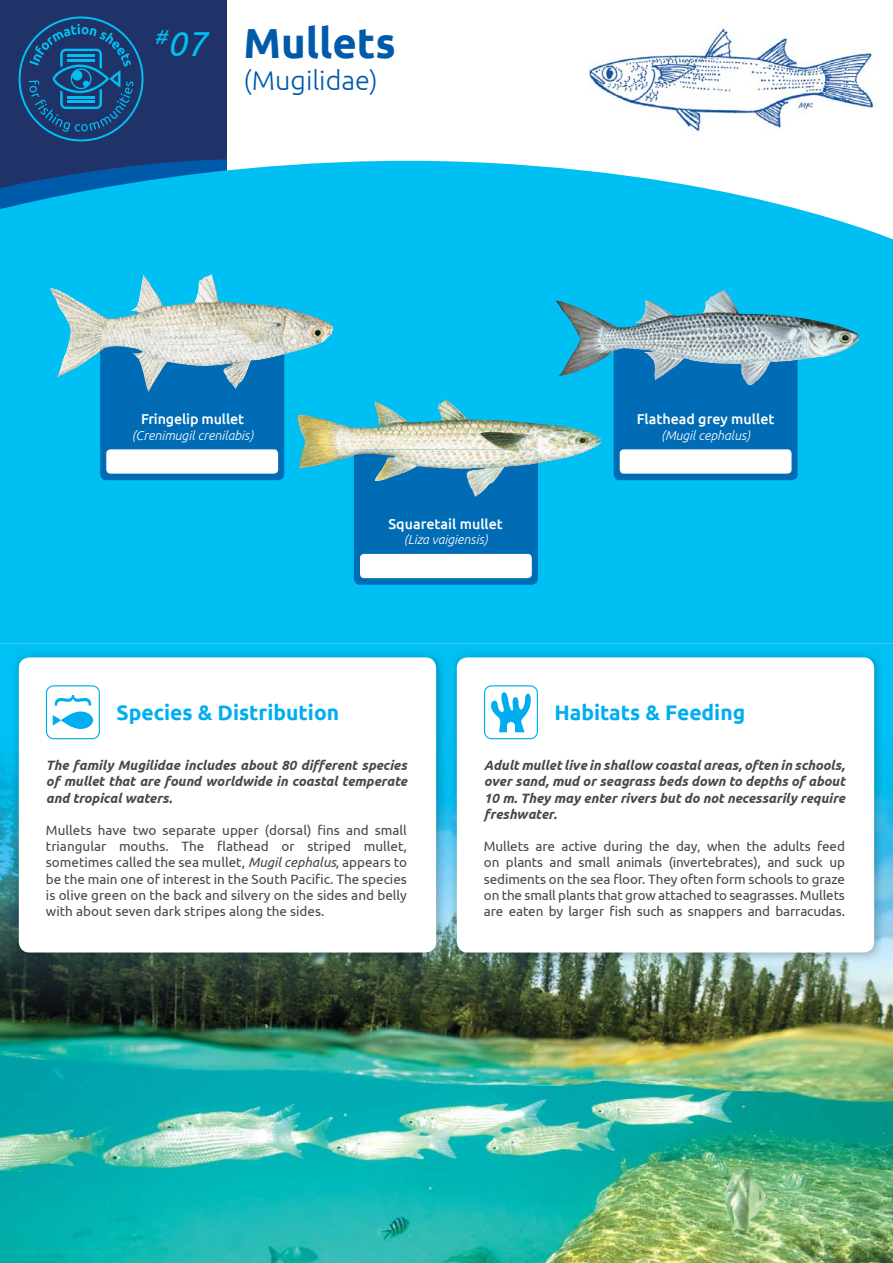
<style>
.page{position:relative;width:893px;height:1263px;background:#fff}
.page>*{position:absolute;margin:0;border:0;box-sizing:border-box;transform-origin:0 0}
.t1{font:700 42px "Ubuntu";color:#005aaa}
.t2{font:300 27px "Ubuntu";color:#005aaa}
.t3{font:700 21px "Ubuntu";color:#00aeef}
.t4{font:500 14.25px "Ubuntu";color:#fff}
.t5{font:13.5px/16.2px "Ubuntu";letter-spacing:-.01em;color:#484749;text-align:justify}
.t6{font:italic 700 13.5px/16.2px "Ubuntu";color:#484749;text-align:justify}
.t7{font:italic 300 12.9px "Ubuntu";color:#fff}
.s1{font-weight:400;font-style:italic;font-size:34.65px;color:#00c0f3}
.s2{font-style:italic}
</style>
<div class="page">
<img style="left:0;top:643px;width:893px;height:620px">
<div style="left:0;top:0;width:244px;height:210px;background:#203368"></div>
<div style="left:227px;top:0;width:666px;height:251px;background:#fff"></div>
<svg style="left:19px;top:16px;width:125px;height:125px"></svg>
<img style="left:589px;top:26px;width:287px;height:106px">
<svg style="left:0;top:159px;width:893px;height:484px;fill:#00c0f3"></svg>
<img style="left:12px;top:651px;width:434px;height:311px">
<div style="left:19px;top:657px;width:417px;height:296px;background:#fff;border-radius:11px"></div>
<svg style="left:46px;top:685px;width:54px;height:54px"></svg>
<img style="left:450px;top:651px;width:433px;height:311px">
<div style="left:457px;top:657px;width:417px;height:296px;background:#fff;border-radius:11px"></div>
<svg style="left:484px;top:685px;width:54px;height:54px"></svg>
<div style="left:100px;top:345px;width:184px;height:135px;background:#006cb6;border-radius:6px"></div>
<svg style="left:614px;top:345px;width:184px;height:135px;fill:#006cb6"></svg>
<div style="left:620px;top:449px;width:171px;height:25px;background:#fff;border-radius:4px"></div>
<svg style="left:354px;top:449px;width:184px;height:136px;fill:#006cb6"></svg>
<img style="left:297px;top:398px;width:174px;height:55px">
<img style="left:354px;top:449px;width:184px;height:4px">
<div style="left:360px;top:554px;width:172px;height:24px;background:#fff;border-radius:4px"></div>
<img style="left:49px;top:274px;width:285px;height:104px">
<img style="left:100px;top:345px;width:184px;height:48px">
<div style="left:106px;top:449px;width:172px;height:25px;background:#fff;border-radius:4px"></div>
<h1 class="t1" style="left:154px;top:19px;width:243px"><sup>#</sup><span class="s1">07</span> Mullets</h1>
<h2 class="t2" style="left:243px;top:65px;width:136px">(Mugilidae)</h2>
<p class="t4" style="left:141px;top:411px;width:105px">Fringelip mullet</p>
<p class="t7" style="left:132px;top:428px;width:123px">(Crenimugil crenilabis)</p>
<p class="t4" style="left:389px;top:516px;width:116px">Squaretail mullet</p>
<p class="t7" style="left:404px;top:532px;width:85px">(Liza vaigiensis)</p>
<p class="t4" style="left:637px;top:411px;width:139px">Flathead grey mullet</p>
<p class="t7" style="left:661px;top:428px;width:90px">(Mugil cephalus)</p>
<h3 class="t3" style="left:116px;top:701px;width:224px">Species &amp; Distribution</h3>
<p class="t6" style="left:46px;top:757px;width:362px">The family Mugilidae includes about 80 different species of mullet that are found worldwide in coastal temperate and tropical waters.</p>
<p class="t5" style="left:46px;top:822px;width:362px">Mullets have two separate upper (dorsal) fins and small triangular mouths. The flathead or striped mullet, sometimes called the sea mullet, <span class="s2">Mugil cephalus</span>, appears to be the main one of interest in the South Pacific. The species is olive green on the back and silvery on the sides and belly with about seven dark stripes along the sides.</p>
<h3 class="t3" style="left:554px;top:701px;width:192px">Habitats &amp; Feeding</h3>
<p class="t6" style="left:484px;top:757px;width:363px">Adult mullet live in shallow coastal areas, often in schools, over sand, mud or seagrass beds down to depths of about 10 m. They may enter rivers but do not necessarily require freshwater.</p>
<p class="t5" style="left:484px;top:838px;width:362px">Mullets are active during the day, when the adults feed on plants and small animals (invertebrates), and suck up sediments on the sea floor. They often form schools to graze on the small plants that grow attached to seagrasses. Mullets are eaten by larger fish such as snappers and barracudas.</p>
</div>
